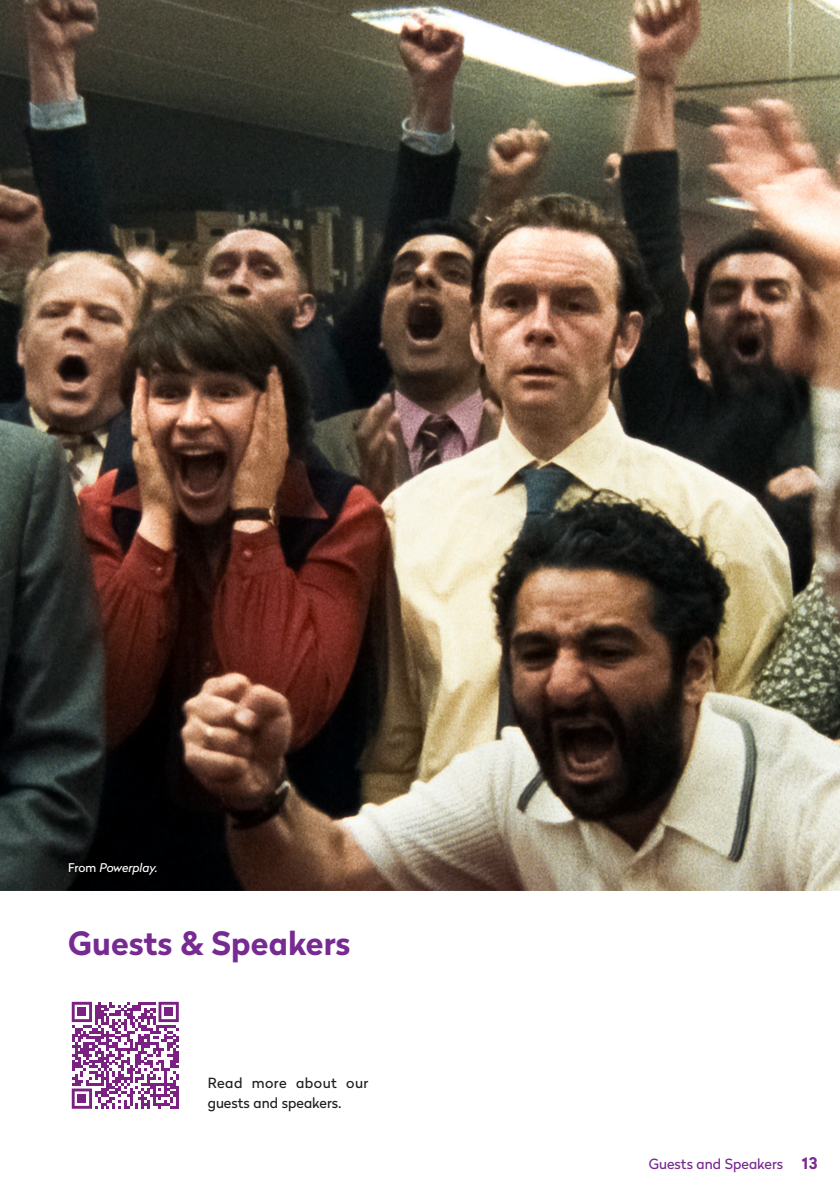
<style>
.page{position:relative;width:840px;height:1191px;background:#fff}
.page>*{position:absolute;margin:0;border:0;box-sizing:border-box;transform-origin:0 0}
.Rubrik_mindre_2023{font:700 32px "Radikal";color:#772a91}
.Bröd_1_2023{font:14px/20px "Radikal";letter-spacing:.01em;color:#231f20}
.Visningsinfo_ingress{font:14px "Radikal";color:#772a91}
.Ingress_2023{font:italic 12px "Radikal";color:#fff}
.s1{font-style:normal}
.s2{font-weight:700;font-size:16px}
</style>
<div class="page">
<img style="left:0;top:0;width:839px;height:890px">
<svg style="left:72px;top:1001px;width:107px;height:107px"></svg>
<div style="left:77px;top:1094px;width:9px;height:9px;background:#7a2182"></div>
<p class="Ingress_2023" style="left:68px;top:859px;width:91px"><span class="s1">From</span> Powerplay.</p>
<p class="Rubrik_mindre_2023" style="left:68px;top:920px;width:284px">Guests &amp; Speakers</p>
<p class="Bröd_1_2023" style="left:207px;top:1072px;width:162px">Read more about our guests and speakers.</p>
<p class="Visningsinfo_ingress" style="left:648px;top:1154px;width:170px">Guests and Speakers <span class="s2">13</span></p>
</div>
